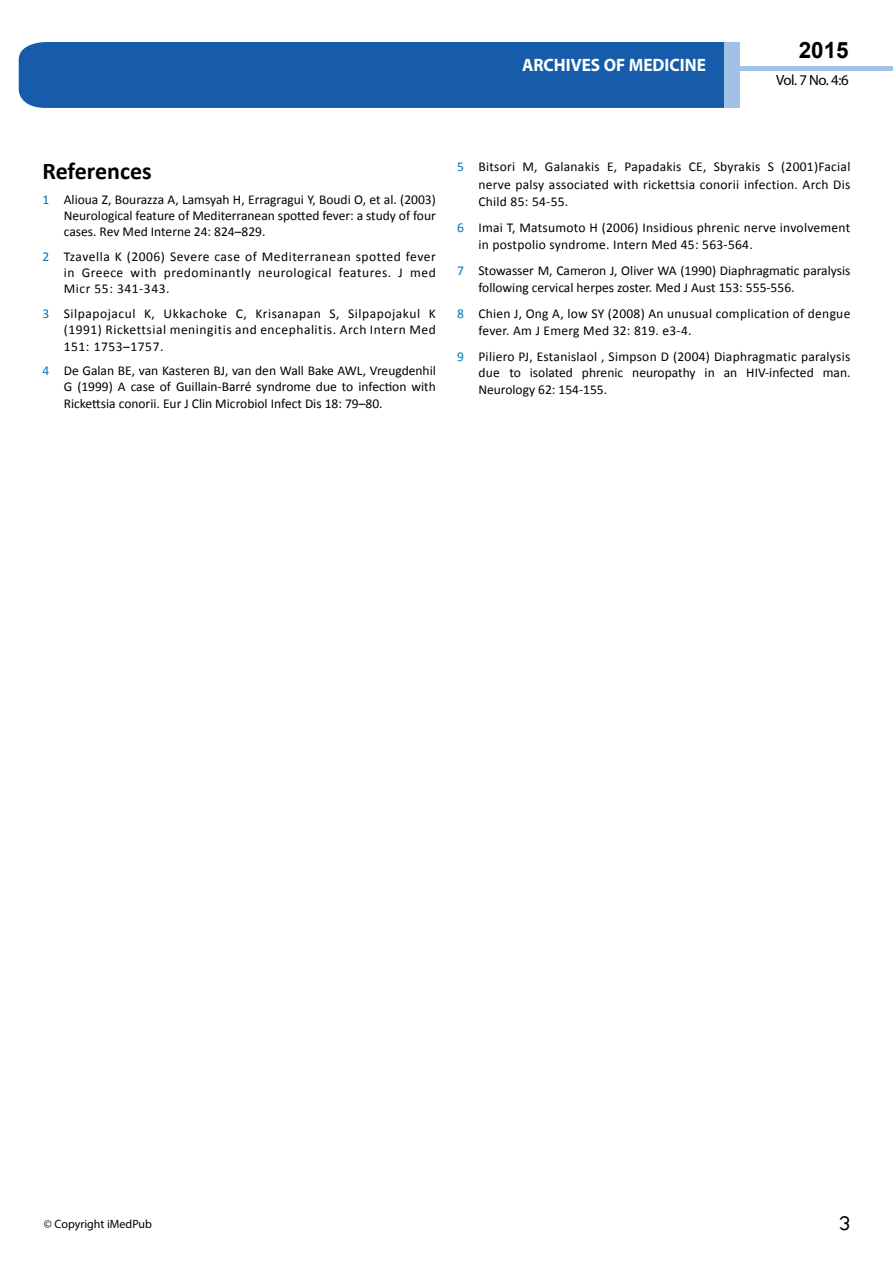
<style>
.page{position:relative;width:893px;height:1263px;background:#fff}
.page>*{position:absolute;margin:0;border:0;box-sizing:border-box;transform-origin:0 0}
.t1{font:25.5px "Tunga";color:#000}
.t2{font:700 24px "Calibri";color:#000}
.t3{font:700 22.5px "Arial";color:#000}
.t4{font:700 18px "Myriad Pro";color:#fff;scale:.96 1}
.t5{font:14.85px "Myriad Pro";color:#000}
.t6{font:13.5px/16.2px "Calibri";letter-spacing:.01em;color:#000;text-align:justify}
.t7{font:12px "Myriad Pro";color:#000}
.s1{color:#0072bc}
</style>
<div class="page">
<div style="left:722px;top:66px;width:171px;height:5px;background:#a1c1e6"></div>
<div style="left:19px;top:42px;width:706px;height:66px;background:#165caa"></div>
<div style="left:725px;top:43px;width:15px;height:65px;background:#a1c1e6"></div>
<h3 class="t4" style="left:522px;top:53px;width:193px">ARCHIVES OF MEDICINE</h3>
<h3 class="t3" style="left:799px;top:35px;width:52px">2015</h3>
<p class="t5" style="left:776px;top:71px;width:74px">Vol. 7 No. 4:6</p>
<h2 class="t2" style="left:43px;top:156px;width:111px">References</h2>
<p class="t6" style="left:64px;top:191px;width:374px;text-indent:-21px"><span class="s1">1</span> Alioua Z, Bourazza A, Lamsyah H, Erragragui Y, Boudi O, et al. (2003)<br>Neurological feature of Mediterranean spotted fever: a study of four cases. Rev Med Interne 24: 824–829.</p>
<p class="t6" style="left:64px;top:248px;width:374px;text-indent:-21px"><span class="s1">2</span> Tzavella K (2006) Severe case of Mediterranean spotted fever in Greece with predominantly neurological features. J med Micr 55: 341-343.</p>
<p class="t6" style="left:64px;top:306px;width:373px;text-indent:-21px"><span class="s1">3</span> Silpapojacul K, Ukkachoke C, Krisanapan S, Silpapojakul K (1991) Rickettsial meningitis and encephalitis. Arch Intern Med 151: 1753–1757.</p>
<p class="t6" style="left:64px;top:363px;width:374px;text-indent:-21px"><span class="s1">4</span> De Galan BE, van Kasteren BJ, van den Wall Bake AWL, Vreugdenhil G (1999) A case of Guillain-Barré syndrome due to infection with Rickettsia conorii. Eur J Clin Microbiol Infect Dis 18: 79–80.</p>
<p class="t6" style="left:478px;top:158px;width:373px;line-height:17.2px;text-indent:-21px"><span class="s1">5</span> Bitsori M, Galanakis E, Papadakis CE, Sbyrakis S (2001)Facial nerve palsy associated with rickettsia conorii infection. Arch Dis Child 85: 54-55.</p>
<p class="t6" style="left:478px;top:218px;width:373px;line-height:17.2px;text-indent:-21px"><span class="s1">6</span> Imai T, Matsumoto H (2006) Insidious phrenic nerve involvement in postpolio syndrome. Intern Med 45: 563-564.</p>
<p class="t6" style="left:478px;top:261px;width:374px;line-height:17.2px;text-indent:-21px"><span class="s1">7</span> Stowasser M, Cameron J, Oliver WA (1990) Diaphragmatic paralysis following cervical herpes zoster. Med J Aust 153: 555-556.</p>
<p class="t6" style="left:478px;top:305px;width:373px;line-height:17.2px;text-indent:-21px"><span class="s1">8</span> Chien J, Ong A, low SY (2008) An unusual complication of dengue fever. Am J Emerg Med 32: 819. e3-4.</p>
<p class="t6" style="left:478px;top:348px;width:374px;text-indent:-21px"><span class="s1">9</span> Piliero PJ, Estanislaol , Simpson D (2004) Diaphragmatic paralysis due to isolated phrenic neuropathy in an HIV-infected man.<br>Neurology 62: 154-155.</p>
<p class="t7" style="left:44px;top:1217px;width:110px">© Copyright iMedPub</p>
<h1 class="t1" style="left:839px;top:1206px;width:13px">3</h1>
</div>
